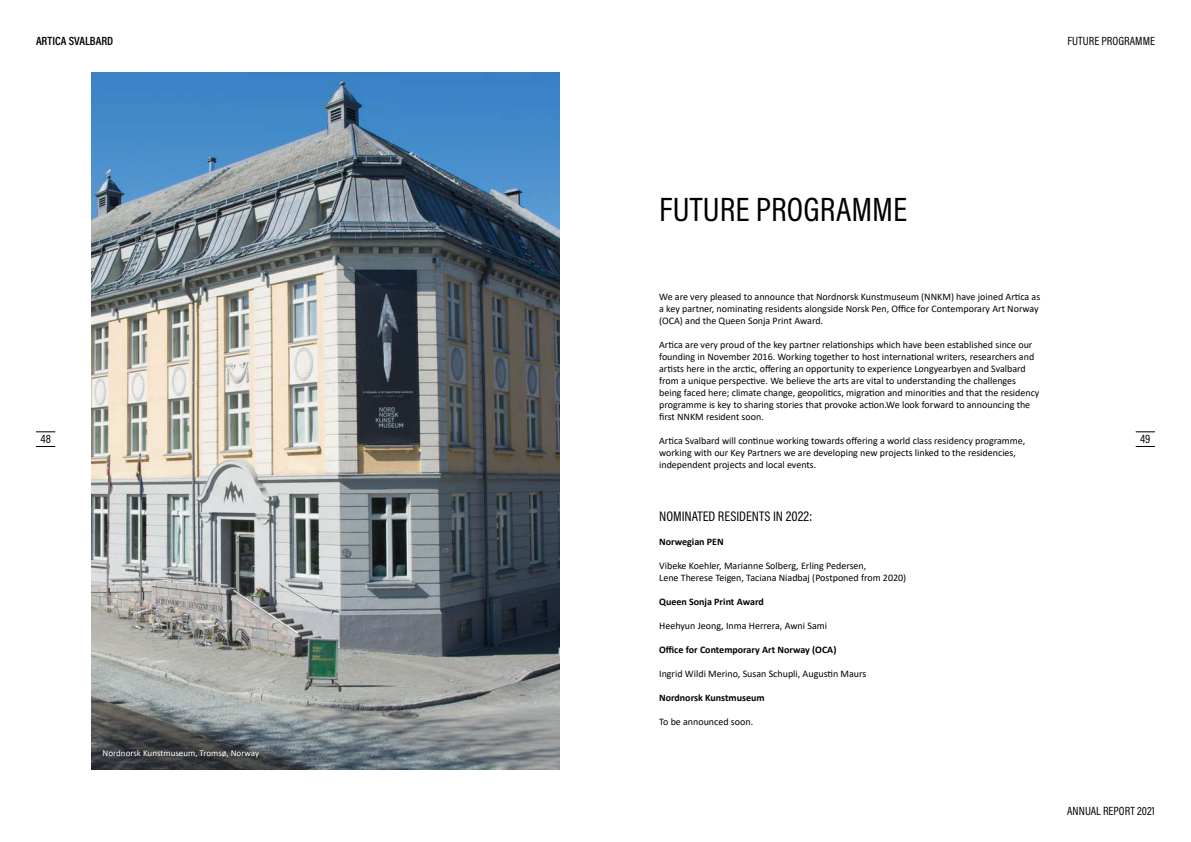
<style>
.page{position:relative;width:1191px;height:842px;background:#fff}
.page>*{position:absolute;margin:0;border:0;box-sizing:border-box;transform-origin:0 0}
.Article_title{font:34px "Acumin Pro Cond";letter-spacing:.005em;color:#000}
.Body_-_Title_-_left{font:14px "Acumin Pro Cond";color:#000}
.t1{font:12px "Acumin Pro Cond";color:#000}
.t2{font:600 12px "Acumin Pro Cond";color:#000}
.BODY_CAPTION_NAME{font:10px/12px "Calibri";color:#000}
.BODY_NEW{font:10px/12px "Calibri";color:#000}
.BODY_NEW-2{font:700 10px "Calibri";color:#000}
.BODY_NEW-3{font:9px "Calibri";color:#fff}
</style>
<div class="page">
<svg style="left:1135px;top:432px;width:20px;height:1px"></svg>
<svg style="left:1135px;top:446px;width:20px;height:1px"></svg>
<svg style="left:36px;top:432px;width:19px;height:1px"></svg>
<svg style="left:36px;top:446px;width:19px;height:1px"></svg>
<img style="left:91px;top:72px;width:468px;height:698px">
<div style="left:100px;top:746px;width:162px;height:14px;background:#000;opacity:.25"></div>
<p class="t2" style="left:36px;top:33px;width:79px">ARTICA SVALBARD</p>
<p class="t1" style="left:40px;top:431px;width:12px">48</p>
<p class="BODY_NEW-3" style="left:103px;top:746px;width:158px">Nordnorsk Kunstmuseum, Tromsø, Norway</p>
<p class="t1" style="left:1067px;top:33px;width:89px">FUTURE PROGRAMME</p>
<p class="Article_title" style="left:659px;top:187px;width:249px">FUTURE PROGRAMME</p>
<p class="BODY_CAPTION_NAME" style="left:659px;top:291px;width:382px">We are very pleased to announce that Nordnorsk Kunstmuseum (NNKM) have joined Artica as a key partner, nominating residents alongside Norsk Pen, Office for Contemporary Art Norway (OCA) and the Queen Sonja Print Award.</p>
<p class="BODY_CAPTION_NAME" style="left:659px;top:339px;width:382px">Artica are very proud of the key partner relationships which have been established since our founding in November 2016. Working together to host international writers, researchers and artists here in the arctic, offering an opportunity to experience Longyearbyen and Svalbard from a unique perspective. We believe the arts are vital to understanding the challenges being faced here; climate change, geopolitics, migration and minorities and that the residency programme is key to sharing stories that provoke action.We look forward to announcing the first NNKM resident soon.</p>
<p class="BODY_CAPTION_NAME" style="left:659px;top:435px;width:368px">Artica Svalbard will continue working towards offering a world class residency programme, working with our Key Partners we are developing new projects linked to the residencies, independent projects and local events.</p>
<p class="Body_-_Title_-_left" style="left:659px;top:507px;width:155px">NOMINATED RESIDENTS IN 2022:</p>
<p class="BODY_NEW-2" style="left:659px;top:535px;width:66px">Norwegian PEN</p>
<p class="BODY_NEW" style="left:659px;top:559px;width:249px">Vibeke Koehler, Marianne Solberg, Erling Pedersen,<br>Lene Therese Teigen, Taciana Niadbaj (Postponed from 2020)</p>
<p class="BODY_NEW-2" style="left:659px;top:595px;width:106px">Queen Sonja Print Award</p>
<p class="BODY_NEW" style="left:659px;top:619px;width:169px">Heehyun Jeong, Inma Herrera, Awni Sami</p>
<p class="BODY_NEW-2" style="left:659px;top:643px;width:179px">Office for Contemporary Art Norway (OCA)</p>
<p class="BODY_NEW" style="left:659px;top:667px;width:209px">Ingrid Wildi Merino, Susan Schupli, Augustin Maurs</p>
<p class="BODY_NEW-2" style="left:659px;top:691px;width:107px">Nordnorsk Kunstmuseum</p>
<p class="BODY_NEW" style="left:659px;top:715px;width:96px">To be announced soon.</p>
<p class="t1" style="left:1140px;top:431px;width:12px">49</p>
<p class="t1" style="left:1067px;top:803px;width:89px">ANNUAL REPORT 2021</p>
</div>
